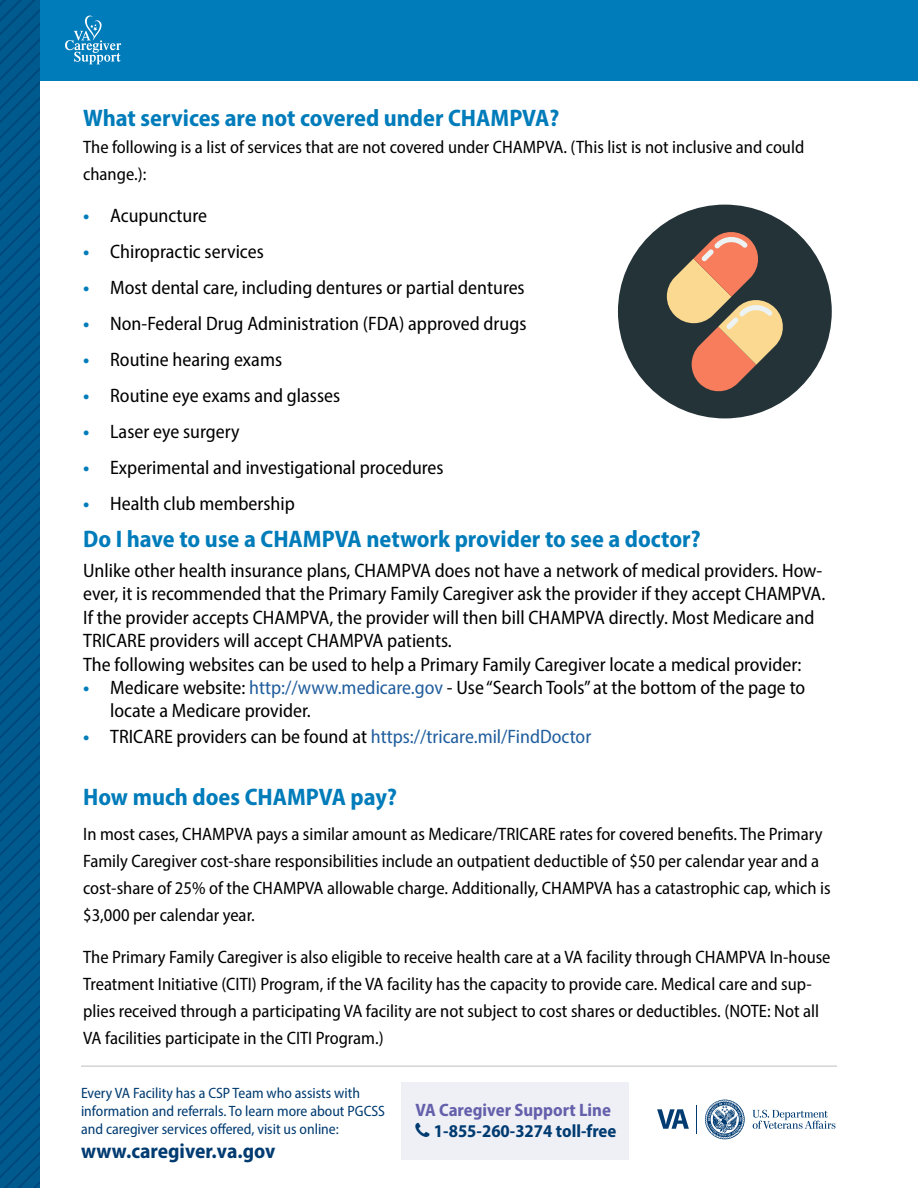
<style>
.page{position:relative;width:918px;height:1188px;background:#fff}
.page>*{position:absolute;margin:0;border:0;box-sizing:border-box;transform-origin:0 0}
.Questions{font:700 semi-condensed 24px "Myriad Pro";color:#007cba}
.t1{font:700 semi-condensed 21px "Myriad Pro";color:#003b71}
.t2{font:semi-condensed 19.5px/23.4px "Myriad Pro";color:#000}
.t3{font:semi-condensed 19.5px "Myriad Pro";color:#215e9e}
.Body{font:semi-condensed 18px/27px "Myriad Pro";color:#000}
.t4{font:700 semi-condensed 18px "Myriad Pro";color:#003b71}
.t5{font:700 semi-condensed 18px "Myriad Pro";color:#6460ab}
.t6{font:semi-condensed 15px/18px "Myriad Pro";color:#003b71}
.s1{font-weight:700;color:#007cba}
.s2{color:#215e9e}
.s3{color:#000}
</style>
<div class="page">
<div style="left:0;top:0;width:918px;height:81px;background:#007cba"></div>
<svg style="left:0;top:0;width:39px;height:1188px;background:#005689"></svg>
<hr style="left:81px;top:1066px;width:756px;height:1px;background:#bcbec0">
<svg style="left:752px;top:1110px;width:83px;height:19px"></svg>
<svg style="left:696px;top:1105px;width:1px;height:29px"></svg>
<svg style="left:657px;top:1109px;width:32px;height:20px"></svg>
<svg style="left:705px;top:1100px;width:40px;height:39px"></svg>
<svg style="left:65px;top:16px;width:56px;height:48px"></svg>
<div style="left:618px;top:205px;width:214px;height:213px;background:#243338;border-radius:50%"></div>
<svg style="left:667px;top:232px;width:116px;height:160px"></svg>
<div style="left:402px;top:1082px;width:227px;height:78px;background:#efeff6"></div>
<h1 class="Questions" style="left:83px;top:102px;width:478px">What services are not covered under CHAMPVA?</h1>
<p class="Body" style="left:83px;top:133px;width:723px">The following is a list of services that are not covered under CHAMPVA. (This list is not inclusive and could change.):</p>
<p class="t2" style="left:83px;top:204px;width:125px"><span class="s1">•</span> Acupuncture</p>
<p class="t2" style="left:83px;top:240px;width:182px"><span class="s1">•</span> Chiropractic services</p>
<p class="t2" style="left:83px;top:276px;width:443px"><span class="s1">•</span> Most dental care, including dentures or partial dentures</p>
<p class="t2" style="left:83px;top:312px;width:445px"><span class="s1">•</span> Non-Federal Drug Administration (FDA) approved drugs</p>
<p class="t2" style="left:83px;top:348px;width:200px"><span class="s1">•</span> Routine hearing exams</p>
<p class="t2" style="left:83px;top:384px;width:259px"><span class="s1">•</span> Routine eye exams and glasses</p>
<p class="t2" style="left:83px;top:420px;width:158px"><span class="s1">•</span> Laser eye surgery</p>
<p class="t2" style="left:83px;top:456px;width:362px"><span class="s1">•</span> Experimental and investigational procedures</p>
<p class="t2" style="left:83px;top:492px;width:213px"><span class="s1">•</span> Health club membership</p>
<p class="Questions" style="left:83px;top:523px;width:619px">Do I have to use a CHAMPVA network provider to see a doctor?</p>
<p class="t2" style="left:83px;top:558px;width:744px">Unlike other health insurance plans, CHAMPVA does not have a network of medical providers. How&shy;ever, it is recommended that the Primary Family Caregiver ask the provider if they accept CHAMPVA.<br>If the provider accepts CHAMPVA, the provider will then bill CHAMPVA directly. Most Medicare and TRICARE providers will accept CHAMPVA patients.</p>
<p class="t2" style="left:83px;top:652px;width:720px">The following websites can be used to help a Primary Family Caregiver locate a medical provider:</p>
<p class="t2" style="left:110px;top:675px;width:697px;text-indent:-27px"><span class="s1">•</span> Medicare website: <span class="s2">http://www.medicare.gov</span> - Use “Search Tools” at the bottom of the page to locate a Medicare provider.</p>
<p class="t3" style="left:83px;top:724px;width:510px"><span class="s1">•</span> <span class="s3">TRICARE providers can be found at</span> https://tricare.mil/FindDoctor</p>
<p class="Questions" style="left:83px;top:782px;width:315px">How much does CHAMPVA pay?</p>
<p class="Body" style="left:83px;top:820px;width:749px">In most cases, CHAMPVA pays a similar amount as Medicare/TRICARE rates for covered benefits. The Primary Family Caregiver cost-share responsibilities include an outpatient deductible of $50 per calendar year and a cost-share of 25% of the CHAMPVA allowable charge. Additionally, CHAMPVA has a catastrophic cap, which is $3,000 per calendar year.</p>
<p class="Body" style="left:83px;top:943px;width:749px">The Primary Family Caregiver is also eligible to receive health care at a VA facility through CHAMPVA In-house Treatment Initiative (CITI) Program, if the VA facility has the capacity to provide care. Medical care and sup&shy;plies received through a participating VA facility are not subject to cost shares or deductibles. (NOTE: Not all VA facilities participate in the CITI Program.)</p>
<p class="t6" style="left:81px;top:1083px;width:306px">Every VA Facility has a CSP Team who assists with information and referrals. To learn more about PGCSS and caregiver services offered, visit us online:</p>
<p class="t1" style="left:81px;top:1137px;width:196px">www.caregiver.va.gov</p>
<p class="t5" style="left:415px;top:1098px;width:197px">VA Caregiver Support Line</p>
<p class="t4" style="left:434px;top:1119px;width:184px">1-855-260-3274 toll-free</p>
</div>
